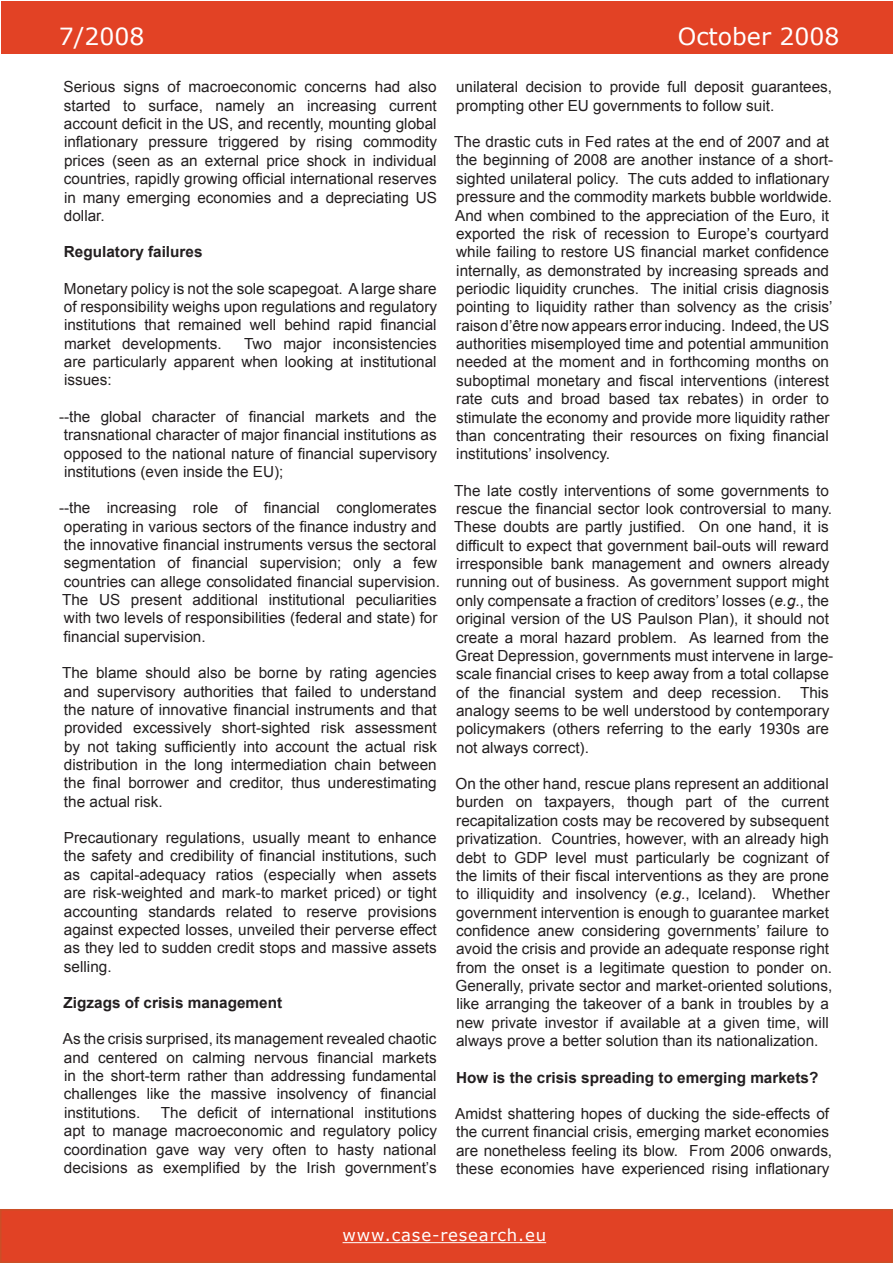
<style>
.page{position:relative;width:893px;height:1263px;background:#fff}
.page>*{position:absolute;margin:0;border:0;box-sizing:border-box;transform-origin:0 0}
.April{font:23.55px "Verdana";color:#fff}
.t1{font:16.5px "Verdana";letter-spacing:.05em;color:#fff}
.Normal1{font:15.3px/18.3px "Arial";color:#231f20;text-align:justify}
.Heading_3{font:15.3px/18.3px "Arial";color:#231f20;text-align:justify}
.Heading_3-2{font:700 15.3px "Arial";color:#231f20}
.s1{font-style:italic}
</style>
<div class="page">
<div style="left:1px;top:1px;width:891px;height:52px;background:#e24225"></div>
<div style="left:1px;top:1210px;width:891px;height:52px;background:#e14225"></div>
<hr style="left:343px;top:1242px;width:203px;height:1px;background:#fff">
<div style="left:0;top:1209px;width:893px;height:54px;border:2px solid #cb4f27"></div>
<p class="April" style="left:59px;top:22px;width:87px">7/2008</p>
<p class="April" style="left:678px;top:22px;width:163px">October 2008</p>
<p class="Normal1" style="left:64px;top:78px;width:375px">Serious signs of macroeconomic concerns had also started to surface, namely an increasing current account deficit in the US, and recently, mounting global inflationary pressure triggered by rising commodity prices (seen as an external price shock in individual countries, rapidly growing official international reserves in many emerging economies and a depreciating US dollar.</p>
<p class="Heading_3-2" style="left:64px;top:242px;width:140px">Regulatory failures</p>
<p class="Heading_3" style="left:64px;top:279px;width:375px">Monetary policy is not the sole scapegoat. A large share of responsibility weighs upon regulations and regulatory institutions that remained well behind rapid financial market developments.</p>
<p class="Normal1" style="left:456px;top:78px;width:378px">unilateral decision to provide full deposit guarantees, prompting other EU governments to follow suit.</p>
<p class="Normal1" style="left:454px;top:133px;width:380px;text-align:left">The drastic cuts in Fed rates at the end of 2007 and at the beginning of 2008 are another instance of a short&shy;sighted unilateral policy. The cuts added to inflationary pressure and the commodity markets bubble worldwide.<br>And when combined to the appreciation of the Euro, it exported the risk of recession to Europe’s courtyard while failing to restore US financial market confidence internally, as demonstrated by increasing spreads and periodic liquidity crunches. The initial crisis diagnosis pointing to liquidity rather than solvency as the crisis’ raison d’être now appears error inducing. Indeed, the US authorities misemployed time and potential ammunition needed at the moment and in forthcoming months on suboptimal monetary and fiscal interventions (interest rate cuts and broad based tax rebates) in order to stimulate the economy and provide more liquidity rather than concentrating their resources on fixing financial institutions’ insolvency.</p>
<p class="Normal1" style="left:454px;top:481px;width:380px;text-align:left">The late costly interventions of some governments to rescue the financial sector look controversial to many.<br>These doubts are partly justified. On one hand, it is difficult to expect that government bail-outs will reward irresponsible bank management and owners already running out of business. As government support might only compensate a fraction of creditors’ losses (<span class="s1">e.g.</span>, the original version of the US Paulson Plan), it should not create a moral hazard problem. As learned from the Great Depression, governments must intervene in large&shy;scale financial crises to keep away from a total collapse of the financial system and deep recession. This analogy seems to be well understood by contemporary policymakers (others referring to the early 1930s are not always correct).</p>
<p class="Normal1" style="left:455px;top:775px;width:378px;text-align:left">On the other hand, rescue plans represent an additional burden on taxpayers, though part of the current recapitalization costs may be recovered by subsequent privatization. Countries, however, with an already high debt to GDP level must particularly be cognizant of the limits of their fiscal interventions as they are prone to illiquidity and insolvency (<span class="s1">e.g.</span>, Iceland). Whether government intervention is enough to guarantee market confidence anew considering governments’ failure to avoid the crisis and provide an adequate response right from the onset is a legitimate question to ponder on.<br>Generally, private sector and market-oriented solutions, like arranging the takeover of a bank in troubles by a new private investor if available at a given time, will always prove a better solution than its nationalization.</p>
<p class="Heading_3-2" style="left:456px;top:1067px;width:364px">How is the crisis spreading to emerging markets?</p>
<p class="Normal1" style="left:455px;top:1104px;width:379px;text-align:left">Amidst shattering hopes of ducking the side-effects of the current financial crisis, emerging market economies are nonetheless feeling its blow. From 2006 onwards, these economies have experienced rising inflationary</p>
<p class="Heading_3" style="left:64px;top:334px;width:374px;text-indent:180px">Two major inconsistencies are particularly apparent when looking at institutional issues:</p>
<p class="Normal1" style="left:64px;top:407px;width:375px;text-indent:-5px">--the global character of financial markets and the transnational character of major financial institutions as opposed to the national nature of financial supervisory institutions (even inside the EU);</p>
<p class="Normal1" style="left:59px;top:499px;width:382px;text-align:left">--the increasing role of financial conglomerates operating in various sectors of the finance industry and the innovative financial instruments versus the sectoral segmentation of financial supervision; only a few countries can allege consolidated financial supervision.<br>The US present additional institutional peculiarities with two levels of responsibilities (federal and state) for financial supervision.</p>
<p class="Normal1" style="left:62px;top:664px;width:377px">The blame should also be borne by rating agencies and supervisory authorities that failed to understand the nature of innovative financial instruments and that provided excessively short-sighted risk assessment by not taking sufficiently into account the actual risk distribution in the long intermediation chain between the final borrower and creditor, thus underestimating the actual risk.</p>
<p class="Normal1" style="left:64px;top:829px;width:374px">Precautionary regulations, usually meant to enhance the safety and credibility of financial institutions, such as capital-adequacy ratios (especially when assets are risk-weighted and mark-to market priced) or tight accounting standards related to reserve provisions against expected losses, unveiled their perverse effect as they led to sudden credit stops and massive assets selling.</p>
<p class="Heading_3-2" style="left:64px;top:992px;width:220px">Zigzags of crisis management</p>
<p class="Normal1" style="left:63px;top:1030px;width:375px">As the crisis surprised, its management revealed chaotic and centered on calming nervous financial markets in the short-term rather than addressing fundamental challenges like the massive insolvency of financial institutions.</p>
<p class="Normal1" style="left:64px;top:1103px;width:375px;text-indent:97px">The deficit of international institutions apt to manage macroeconomic and regulatory policy coordination gave way very often to hasty national decisions as exemplified by the Irish government’s</p>
<p class="t1" style="left:343px;top:1225px;width:205px">www.case-research.eu</p>
</div>
